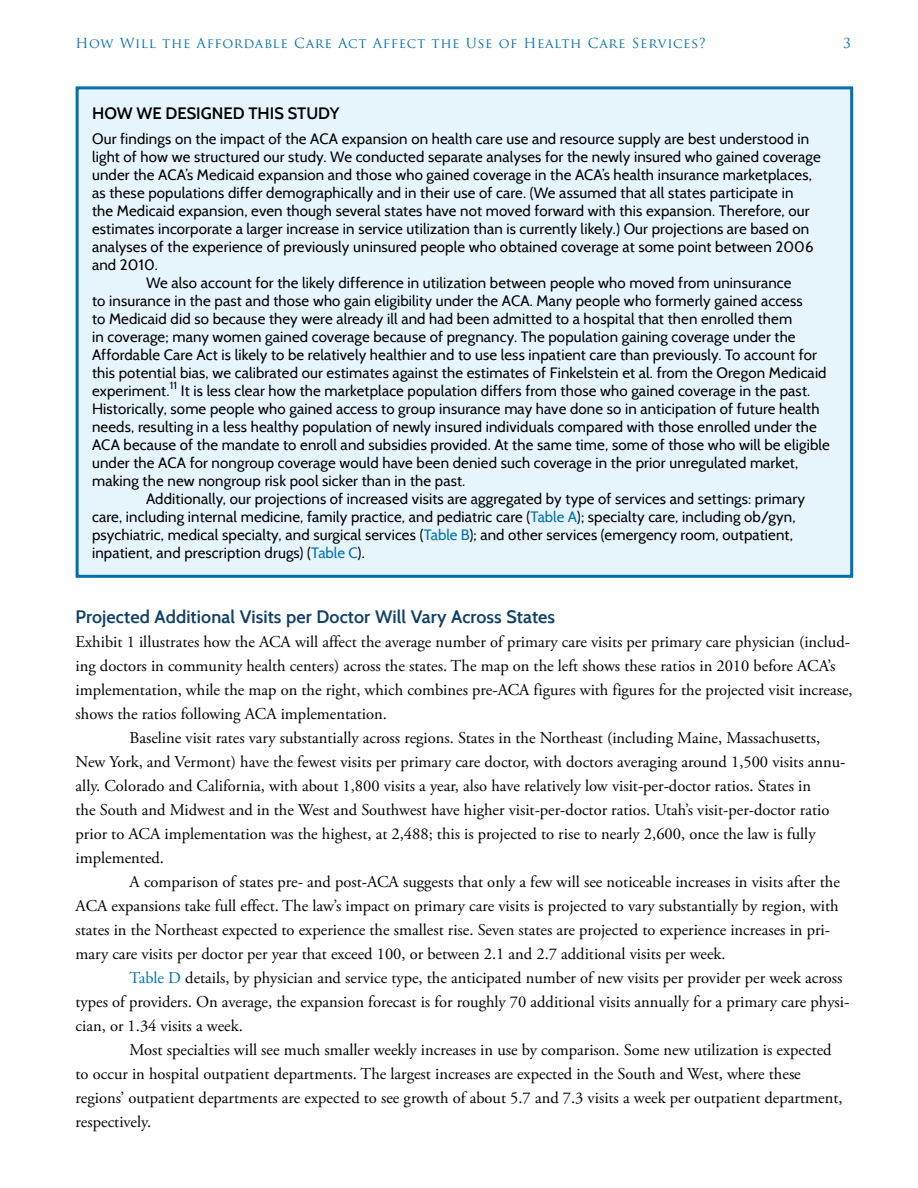
<style>
.page{position:relative;width:918px;height:1188px;background:#fff}
.page>*{position:absolute;margin:0;border:0;box-sizing:border-box;transform-origin:0 0}
.Head_B-_Franklin{font:600 18px "Cabin";letter-spacing:.005em;color:#104168}
.BT_2_-_Garamond_IB{font:16.5px/24px "Adobe Garamond Pro";color:#000}
.BT_-_Garamond_IB{font:16.5px/24px "Adobe Garamond Pro";color:#000}
.Box_head{font:600 16.5px "Cabin";color:#000}
.Box_text{font:15px/18px "Cabin";letter-spacing:.01em;color:#000}
.t1{font:13.5px "Trajan Pro";letter-spacing:.05em;color:#0070af}
.s1{color:#0070af}
</style>
<div class="page">
<div style="left:77px;top:88px;width:775px;height:488px;background:#e6f5fc"></div>
<div style="left:76px;top:86px;width:777px;height:492px;border:3px solid #0070af"></div>
<p class="t1" style="left:76px;top:34px;width:632px">How Will the Affordable Care Act Affect the Use of Health Care Services?</p>
<p class="t1" style="left:843px;top:34px;width:9px">3</p>
<p class="Box_head" style="left:92px;top:103px;width:249px">HOW WE DESIGNED THIS STUDY</p>
<p class="Box_text" style="left:92px;top:129px;width:730px">Our findings on the impact of the ACA expansion on health care use and resource supply are best understood in light of how we structured our study. We conducted separate analyses for the newly insured who gained coverage under the ACA’s Medicaid expansion and those who gained coverage in the ACA’s health insurance marketplaces, as these populations differ demographically and in their use of care. (We assumed that all states participate in<br>the Medicaid expansion, even though several states have not moved forward with this expansion. Therefore, our estimates incorporate a larger increase in service utilization than is currently likely.) Our projections are based on analyses of the experience of previously uninsured people who obtained coverage at some point between 2006 and 2010.</p>
<p class="Box_text" style="left:92px;top:273px;width:739px;text-indent:54px">We also account for the likely difference in utilization between people who moved from uninsurance<br>to insurance in the past and those who gain eligibility under the ACA. Many people who formerly gained access<br>to Medicaid did so because they were already ill and had been admitted to a hospital that then enrolled them<br>in coverage; many women gained coverage because of pregnancy. The population gaining coverage under the Affordable Care Act is likely to be relatively healthier and to use less inpatient care than previously. To account for this potential bias, we calibrated our estimates against the estimates of Finkelstein et al. from the Oregon Medicaid experiment.<sup>11</sup> It is less clear how the marketplace population differs from those who gained coverage in the past.<br>Historically, some people who gained access to group insurance may have done so in anticipation of future health needs, resulting in a less healthy population of newly insured individuals compared with those enrolled under the ACA because of the mandate to enroll and subsidies provided. At the same time, some of those who will be eligible under the ACA for nongroup coverage would have been denied such coverage in the prior unregulated market, making the new nongroup risk pool sicker than in the past.</p>
<p class="Box_text" style="left:92px;top:489px;width:714px;text-indent:54px">Additionally, our projections of increased visits are aggregated by type of services and settings: primary care, including internal medicine, family practice, and pediatric care (<span class="s1">Table A</span>); specialty care, including ob/gyn, psychiatric, medical specialty, and surgical services (<span class="s1">Table B</span>); and other services (emergency room, outpatient, inpatient, and prescription drugs) (<span class="s1">Table C</span>).</p>
<p class="Head_B-_Franklin" style="left:76px;top:606px;width:481px">Projected Additional Visits per Doctor Will Vary Across States</p>
<p class="BT_-_Garamond_IB" style="left:76px;top:631px;width:779px">Exhibit 1 illustrates how the ACA will affect the average number of primary care visits per primary care physician (includ&shy;ing doctors in community health centers) across the states. The map on the left shows these ratios in 2010 before ACA’s implementation, while the map on the right, which combines pre-ACA figures with figures for the projected visit increase, shows the ratios following ACA implementation.</p>
<p class="BT_2_-_Garamond_IB" style="left:76px;top:727px;width:771px;text-indent:54px">Baseline visit rates vary substantially across regions. States in the Northeast (including Maine, Massachusetts, New York, and Vermont) have the fewest visits per primary care doctor, with doctors averaging around 1,500 visits annu&shy;ally. Colorado and California, with about 1,800 visits a year, also have relatively low visit-per-doctor ratios. States in<br>the South and Midwest and in the West and Southwest have higher visit-per-doctor ratios. Utah’s visit-per-doctor ratio prior to ACA implementation was the highest, at 2,488; this is projected to rise to nearly 2,600, once the law is fully implemented.</p>
<p class="BT_2_-_Garamond_IB" style="left:76px;top:871px;width:766px;text-indent:54px">A comparison of states pre- and post-ACA suggests that only a few will see noticeable increases in visits after the ACA expansions take full effect. The law’s impact on primary care visits is projected to vary substantially by region, with states in the Northeast expected to experience the smallest rise. Seven states are projected to experience increases in pri&shy;mary care visits per doctor per year that exceed 100, or between 2.1 and 2.7 additional visits per week.</p>
<p class="BT_2_-_Garamond_IB" style="left:76px;top:967px;width:775px;text-indent:54px"><span class="s1">Table D</span> details, by physician and service type, the anticipated number of new visits per provider per week across types of providers. On average, the expansion forecast is for roughly 70 additional visits annually for a primary care physi&shy;cian, or 1.34 visits a week.</p>
<p class="BT_2_-_Garamond_IB" style="left:76px;top:1039px;width:768px;text-indent:54px">Most specialties will see much smaller weekly increases in use by comparison. Some new utilization is expected to occur in hospital outpatient departments. The largest increases are expected in the South and West, where these regions’ outpatient departments are expected to see growth of about 5.7 and 7.3 visits a week per outpatient department, respectively.</p>
</div>
